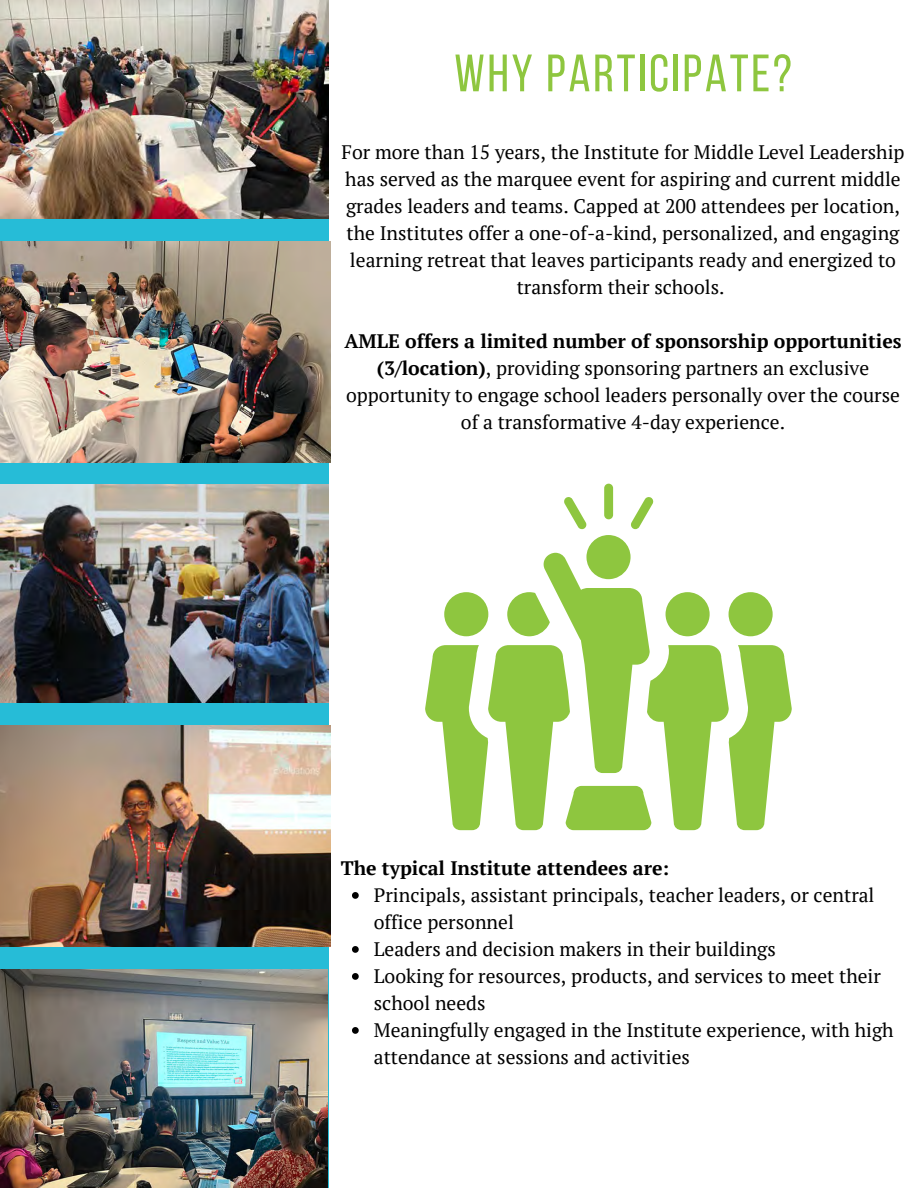
<style>
.page{position:relative;width:918px;height:1188px;background:#fff}
.page>*{position:absolute;margin:0;border:0;box-sizing:border-box;transform-origin:0 0}
.t1{font:52.5px "Bebas Neue";letter-spacing:.05em;color:#8ec63f}
.t2{font:19.5px/27px "PT Serif";color:#000;text-align:center}
.t3{font:700 19.5px "PT Serif";color:#000}
.s1{font-weight:700}
</style>
<div class="page">
<div style="left:604px;top:484px;width:9px;height:35px;background:#8ec63f;border-radius:4px"></div>
<svg style="left:631px;top:497px;width:23px;height:32px"></svg>
<svg style="left:564px;top:497px;width:23px;height:32px"></svg>
<svg style="left:425px;top:535px;width:367px;height:295px"></svg>
<div style="left:0;top:3px;width:328px;height:1185px;background:#26bcd7"></div>
<img style="left:0;top:1px;width:328px;height:218px">
<img style="left:0;top:242px;width:330px;height:220px">
<img style="left:0;top:485px;width:328px;height:218px">
<img style="left:0;top:726px;width:330px;height:220px">
<img style="left:0;top:969px;width:328px;height:218px">
<svg style="left:352px;top:892px;width:7px;height:7px"></svg>
<svg style="left:352px;top:946px;width:7px;height:7px"></svg>
<svg style="left:352px;top:973px;width:7px;height:7px"></svg>
<svg style="left:352px;top:1027px;width:7px;height:7px"></svg>
<h1 class="t1" style="left:454px;top:52px;width:339px">WHY PARTICIPATE?</h1>
<p class="t2" style="left:341px;top:139px;width:565px">For more than 15 years, the Institute for Middle Level Leadership has served as the marquee event for aspiring and current middle grades leaders and teams. Capped at 200 attendees per location, the Institutes offer a one-of-a-kind, personalized, and engaging learning retreat that leaves participants ready and energized to transform their schools.</p>
<p class="t2" style="left:344px;top:328px;width:559px"><span class="s1">AMLE offers a limited number of sponsorship opportunities (3/location)</span>, providing sponsoring partners an exclusive opportunity to engage school leaders personally over the course of a transformative 4-day experience.</p>
<p class="t3" style="left:341px;top:855px;width:330px">The typical Institute attendees are:</p>
<p class="t2" style="left:374px;top:881px;width:521px;text-align:left">Principals, assistant principals, teacher leaders, or central office personnel<br>Leaders and decision makers in their buildings<br>Looking for resources, products, and services to meet their school needs<br>Meaningfully engaged in the Institute experience, with high attendance at sessions and activities</p>
</div>
